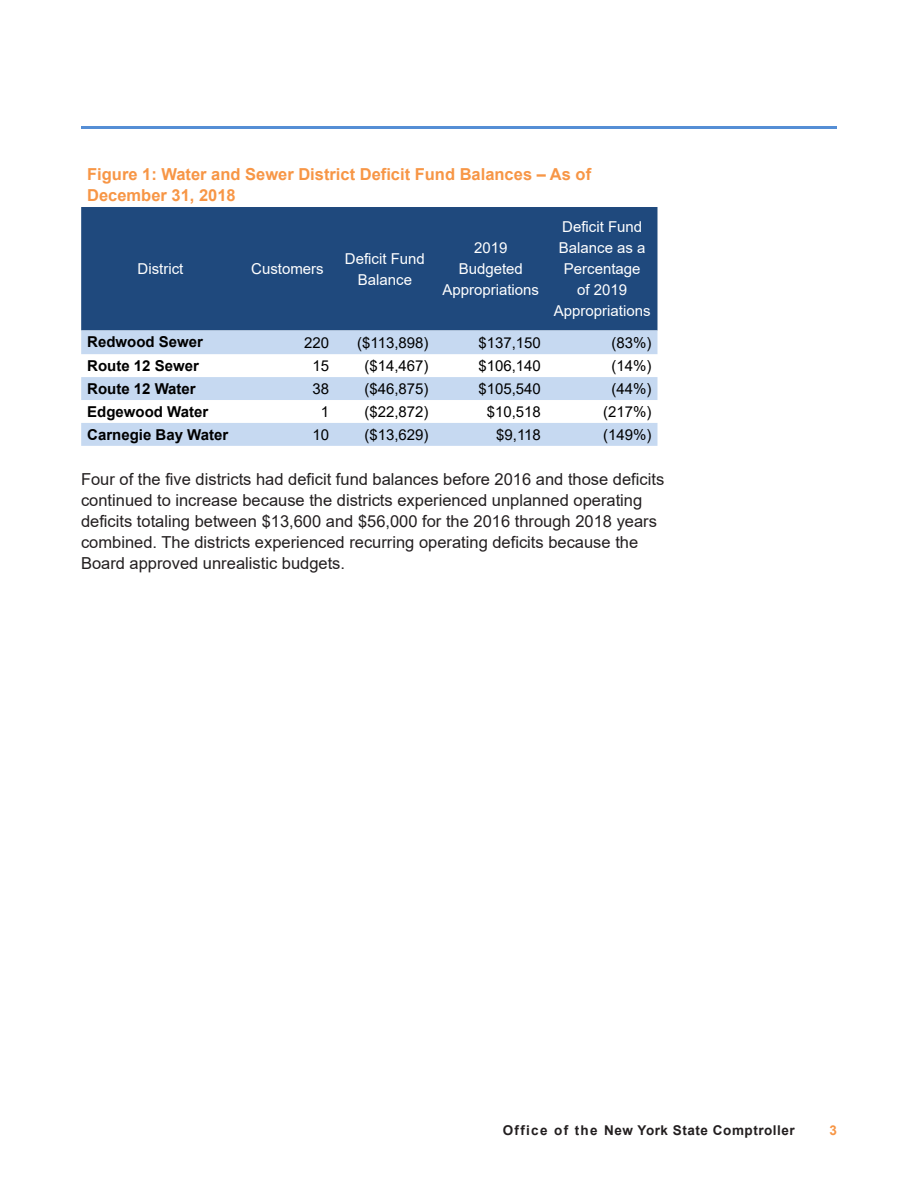
<style>
.page{position:relative;width:918px;height:1188px;background:#fff}
.page>*{position:absolute;margin:0;border:0;box-sizing:border-box;transform-origin:0 0}
.Body_Text{font:16.5px/21px "Arial";color:#231f20}
._7_Figures{font:700 16.5px/21px "Arial";color:#f79646}
._7_Figures-2{font:15px "Arial";color:#000}
._7_Figures-3{font:15px/21px "Arial";color:#fff;text-align:center}
._7_Figures-4{font:700 15px "Arial";color:#000}
.t1{font:700 13.5px "Arial";letter-spacing:.04em;color:#231f20}
.t2{font:700 13.5px "Arial";color:#f79646}
</style>
<div class="page">
<hr style="left:81px;top:126px;width:756px;height:3px;background:#558ed5">
<div style="left:81px;top:207px;width:576px;height:123px;background:#1f497d"></div>
<svg style="left:81px;top:330px;width:576px;height:116px;fill:#c6d9f1"></svg>
<p class="_7_Figures" style="left:87px;top:164px;width:505px">Figure 1: Water and Sewer District Deficit Fund Balances – As of<br>December 31, 2018</p>
<p class="_7_Figures-3" style="left:138px;top:258px;width:47px">District</p>
<p class="_7_Figures-3" style="left:251px;top:258px;width:74px">Customers</p>
<p class="_7_Figures-3" style="left:345px;top:248px;width:82px">Deficit Fund<br>Balance</p>
<p class="_7_Figures-3" style="left:442px;top:237px;width:98px">2019<br>Budgeted<br>Appropriations</p>
<p class="_7_Figures-3" style="left:554px;top:216px;width:98px">Deficit Fund<br>Balance as a<br>Percentage<br>of 2019<br>Appropriations</p>
<p class="_7_Figures-4" style="left:87px;top:332px;width:117px">Redwood Sewer</p>
<p class="_7_Figures-2" style="left:304px;top:333px;width:27px">220</p>
<p class="_7_Figures-2" style="left:357px;top:333px;width:73px">($113,898)</p>
<p class="_7_Figures-2" style="left:478px;top:333px;width:64px">$137,150</p>
<p class="_7_Figures-2" style="left:611px;top:333px;width:42px">(83%)</p>
<p class="_7_Figures-4" style="left:87px;top:355px;width:113px">Route 12 Sewer</p>
<p class="_7_Figures-2" style="left:313px;top:355px;width:18px">15</p>
<p class="_7_Figures-2" style="left:364px;top:355px;width:66px">($14,467)</p>
<p class="_7_Figures-2" style="left:478px;top:355px;width:64px">$106,140</p>
<p class="_7_Figures-2" style="left:611px;top:355px;width:42px">(14%)</p>
<p class="_7_Figures-4" style="left:87px;top:378px;width:110px">Route 12 Water</p>
<p class="_7_Figures-2" style="left:313px;top:378px;width:18px">38</p>
<p class="_7_Figures-2" style="left:364px;top:378px;width:66px">($46,875)</p>
<p class="_7_Figures-2" style="left:478px;top:378px;width:64px">$105,540</p>
<p class="_7_Figures-2" style="left:611px;top:378px;width:42px">(44%)</p>
<p class="_7_Figures-4" style="left:87px;top:401px;width:123px">Edgewood Water</p>
<p class="_7_Figures-2" style="left:321px;top:401px;width:10px">1</p>
<p class="_7_Figures-2" style="left:364px;top:401px;width:66px">($22,872)</p>
<p class="_7_Figures-2" style="left:487px;top:401px;width:56px">$10,518</p>
<p class="_7_Figures-2" style="left:603px;top:401px;width:50px">(217%)</p>
<p class="_7_Figures-4" style="left:87px;top:424px;width:143px">Carnegie Bay Water</p>
<p class="_7_Figures-2" style="left:313px;top:424px;width:18px">10</p>
<p class="_7_Figures-2" style="left:364px;top:424px;width:66px">($13,629)</p>
<p class="_7_Figures-2" style="left:496px;top:424px;width:46px">$9,118</p>
<p class="_7_Figures-2" style="left:603px;top:424px;width:50px">(149%)</p>
<p class="Body_Text" style="left:81px;top:468px;width:585px">Four of the five districts had deficit fund balances before 2016 and those deficits continued to increase because the districts experienced unplanned operating deficits totaling between $13,600 and $56,000 for the 2016 through 2018 years combined. The districts experienced recurring operating deficits because the Board approved unrealistic budgets.</p>
<p class="t1" style="left:503px;top:1121px;width:294px">Office of the New York State Comptroller</p>
<p class="t2" style="left:829px;top:1121px;width:9px">3</p>
</div>
